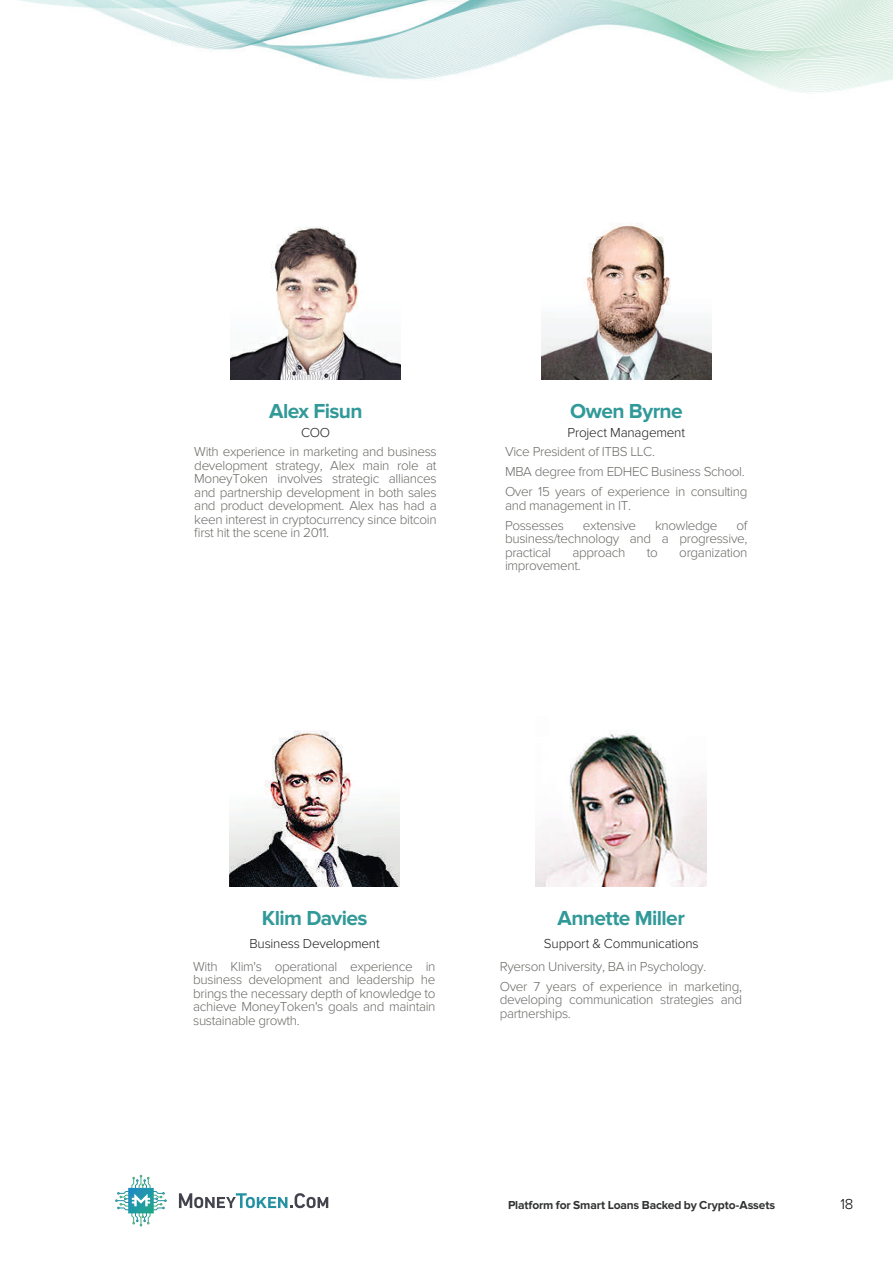
<style>
.page{position:relative;width:893px;height:1263px;background:#fff}
.page>*{position:absolute;margin:0;border:0;box-sizing:border-box;transform-origin:0 0}
.t1{font:700 21px "Proxima Nova";letter-spacing:-.03em;color:#329999}
.t2{font:300 15px "Proxima Nova";color:#040503}
.t3{font:300 13.5px/13.5px "Proxima Nova";letter-spacing:-.025em;color:#6b6b67}
.t4{font:300 13.5px "Proxima Nova";letter-spacing:-.015em;color:#201d1e}
.t5{font:700 12px "Proxima Nova";letter-spacing:-.01em;color:#313232}
</style>
<div class="page">
<img style="left:19px;top:0;width:874px;height:93px">
<img style="left:541px;top:223px;width:170px;height:156px">
<img style="left:536px;top:733px;width:170px;height:153px">
<img style="left:230px;top:227px;width:171px;height:152px">
<svg style="left:115px;top:1175px;width:52px;height:51px"></svg>
<svg style="left:179px;top:1193px;width:149px;height:15px"></svg>
<img style="left:229px;top:730px;width:170px;height:156px">
<h1 class="t1" style="left:269px;top:399px;width:95px">Alex Fisun</h1>
<p class="t4" style="left:301px;top:425px;width:31px">COO</p>
<h1 class="t1" style="left:570px;top:399px;width:114px">Owen Byrne</h1>
<p class="t4" style="left:568px;top:425px;width:119px">Project Management</p>
<p class="t3" style="left:194px;top:445px;width:244px;text-align:justify">With experience in marketing and business development strategy, Alex main role at MoneyToken involves strategic alliances and partnership development in both sales and product development. Alex has had a keen interest in cryptocurrency since bitcoin first hit the scene in 2011.</p>
<p class="t3" style="left:505px;top:442px;width:244px;line-height:20.1px">Vice President of ITBS LLC.<br>MBA degree from EDHEC Business School.<br>Over 15 years of experience in consulting</p>
<p class="t3" style="left:505px;top:495px;width:128px;line-height:20.1px">and management in IT.<br>Possesses</p>
<p class="t3" style="left:505px;top:519px;width:244px;text-align:justify;text-indent:231px">of business/technology and a progressive, practical</p>
<p class="t3" style="left:583px;top:519px;width:55px">extensive</p>
<p class="t3" style="left:655px;top:519px;width:64px">knowledge</p>
<p class="t3" style="left:572px;top:546px;width:54px">approach</p>
<p class="t3" style="left:647px;top:546px;width:13px">to</p>
<p class="t3" style="left:679px;top:546px;width:70px">organization</p>
<p class="t3" style="left:505px;top:559px;width:77px">improvement.</p>
<h1 class="t1" style="left:262px;top:906px;width:107px">Klim Davies</h1>
<p class="t4" style="left:249px;top:936px;width:132px">Business Development</p>
<h1 class="t1" style="left:557px;top:906px;width:129px">Annette Miller</h1>
<p class="t4" style="left:544px;top:936px;width:156px">Support &amp; Communications</p>
<p class="t3" style="left:193px;top:959px;width:244px;text-align:justify">With Klim's operational experience in business development and leadership he brings the necessary depth of knowledge to achieve MoneyToken's goals and maintain sustainable growth.</p>
<p class="t3" style="left:500px;top:956px;width:244px;line-height:20.1px">Ryerson University, BA in Psychology.<br>Over 7 years of experience in marketing,</p>
<p class="t3" style="left:500px;top:993px;width:244px">developing communication strategies and partnerships.</p>
<p class="t5" style="left:508px;top:1198px;width:269px">Platform for Smart Loans Backed by Crypto-Assets</p>
<p class="t2" style="left:840px;top:1195px;width:15px">18</p>
</div>
